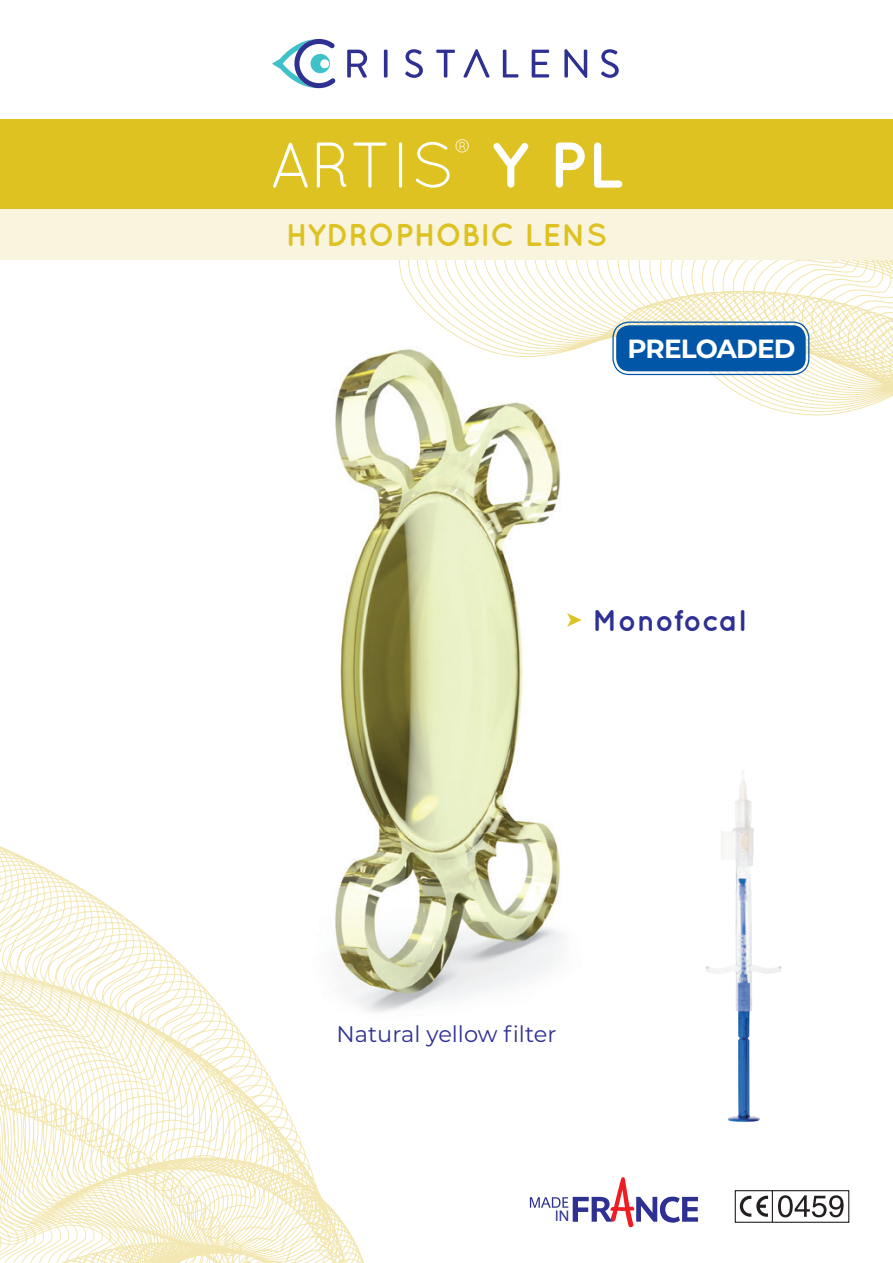
<style>
.page{position:relative;width:893px;height:1263px;background:#fff}
.page>*{position:absolute;margin:0;border:0;box-sizing:border-box;transform-origin:0 0}
.t1{font:64.5px "Quicksand";color:#fff}
.t2{font:700 31.5px "Quicksand";letter-spacing:.01em;color:#dec222}
.t3{font:700 30px "Quicksand";color:#2e3092}
.t4{font:700 26.25px "Montserrat";letter-spacing:-.03em;color:#fff}
.t5{font:22.5px "Montserrat";color:#2e3092}
.t6{font:14.7px "Arial";color:#2e3092}
.s1{font-weight:700}
.s2{font-family:"Menlo";font-weight:400;color:#dec222}
</style>
<div class="page">
<img style="left:335px;top:351px;width:229px;height:661px">
<svg style="left:393px;top:260px;width:500px;height:447px"></svg>
<div style="left:0;top:119px;width:893px;height:91px;background:#dec222"></div>
<svg style="left:347px;top:50px;width:20px;height:27px"></svg>
<svg style="left:384px;top:50px;width:4px;height:27px"></svg>
<svg style="left:405px;top:49px;width:18px;height:29px"></svg>
<svg style="left:436px;top:50px;width:19px;height:27px"></svg>
<svg style="left:503px;top:50px;width:15px;height:27px"></svg>
<svg style="left:532px;top:50px;width:17px;height:27px"></svg>
<svg style="left:564px;top:49px;width:23px;height:29px"></svg>
<svg style="left:601px;top:49px;width:18px;height:29px"></svg>
<svg style="left:463px;top:49px;width:27px;height:28px"></svg>
<svg style="left:272px;top:39px;width:64px;height:49px"></svg>
<svg style="left:734px;top:1190px;width:116px;height:33px"></svg>
<svg style="left:530px;top:1177px;width:168px;height:51px"></svg>
<img style="left:706px;top:771px;width:75px;height:351px">
<div style="left:616px;top:325px;width:190px;height:46px;background:#0156a8;border-radius:13px"></div>
<div style="left:612px;top:322px;width:197px;height:53px;border:1px solid #0156a8;border-radius:16px"></div>
<div style="left:619px;top:328px;width:184px;height:41px;border:1px solid #0156a8;border-radius:10px"></div>
<div style="left:0;top:210px;width:893px;height:50px;background:#f9f4dd"></div>
<svg style="left:0;top:793px;width:376px;height:470px"></svg>
<p class="t1" style="left:269px;top:128px;width:356px">ARTIS<sup>®</sup> <span class="s1">Y PL</span></p>
<p class="t2" style="left:286px;top:216px;width:323px">HYDROPHOBIC LENS</p>
<p class="t4" style="left:627px;top:329px;width:170px">PRELOADED</p>
<p class="t3" style="left:566px;top:603px;width:182px"><span class="s2">➤</span> Monofocal</p>
<p class="t5" style="left:337px;top:1019px;width:221px">Natural yellow filter</p>
<p class="t6" style="left:555px;top:1206px;width:16px">IN</p>
</div>
